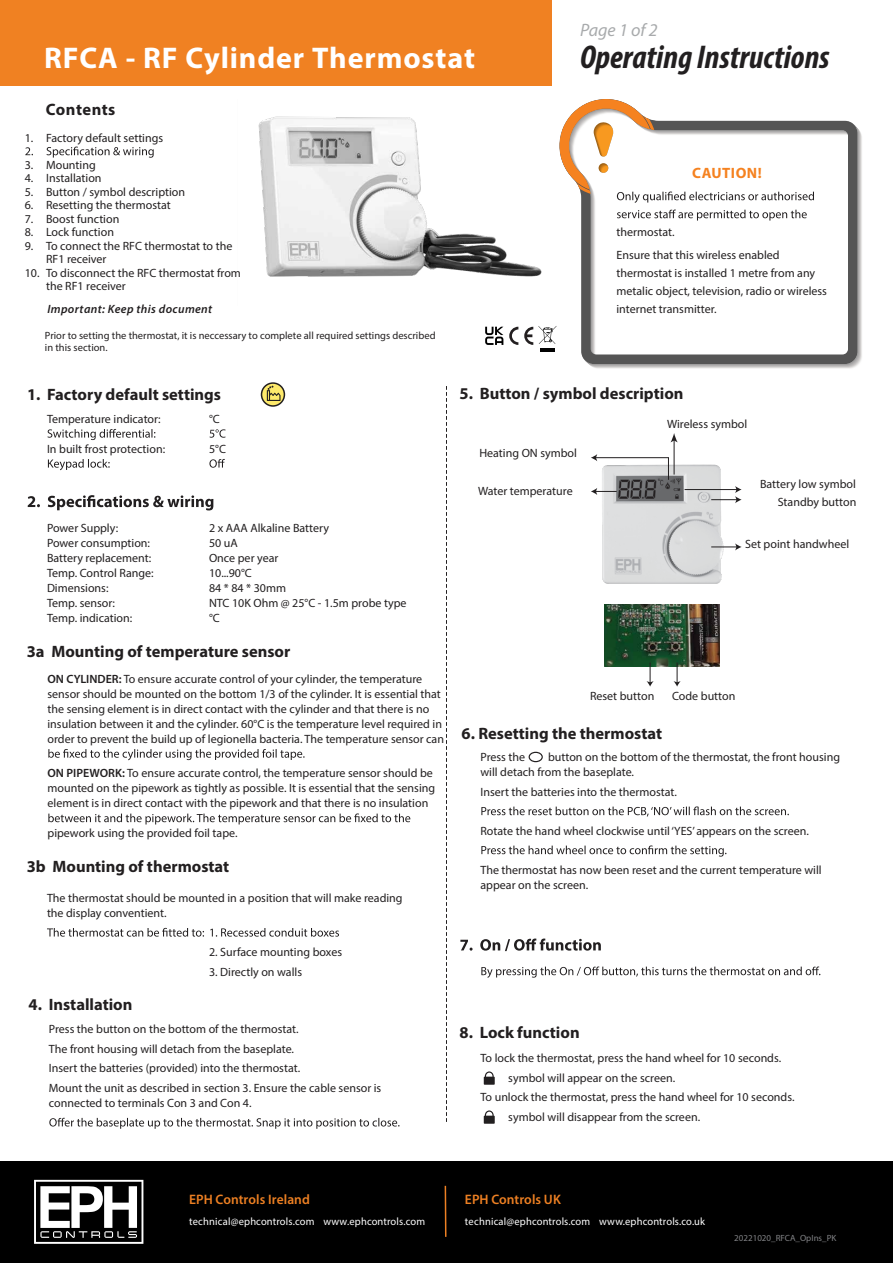
<style>
.page{position:relative;width:893px;height:1263px;background:#fff}
.page>*{position:absolute;margin:0;border:0;box-sizing:border-box;transform-origin:0 0}
.t1{font:italic 700 condensed 33px "Myriad Pro";color:#221f20}
.t2{font:700 30px "Myriad Pro";letter-spacing:.03em;color:#fff}
.t3{font:italic 18px "Myriad Pro";color:#a8aaac}
.t4{font:700 16.5px "Myriad Pro";color:#221f20}
.t5{font:700 16.5px "Myriad Pro";letter-spacing:.025em;color:#221f20}
.t6{font:700 15px "Myriad Pro";letter-spacing:.03em;color:#f58220}
.t7{font:600 13.8px "Myriad Pro";letter-spacing:.005em;color:#ed8023}
.t8{font:12px/15px "Myriad Pro";color:#221f20}
.t9{font:italic 600 12px "Myriad Pro";letter-spacing:.03em;color:#221f20}
.t10{font:10.65px "Myriad Pro";letter-spacing:.015em;color:#fff}
.t11{font:10.5px/12px "Myriad Pro";color:#221f20}
.t12{font:9px "Myriad Pro";color:#818285}
.s1{font-weight:600}
</style>
<div class="page">
<img style="left:605px;top:604px;width:115px;height:62px">
<img style="left:602px;top:464px;width:122px;height:120px">
<div style="left:0;top:0;width:551px;height:85px;background:#f08122"></div>
<svg style="left:581px;top:120px;width:276px;height:244px"></svg>
<svg style="left:563px;top:99px;width:251px;height:104px"></svg>
<svg style="left:617px;top:210px;width:190px;height:11px"></svg>
<svg style="left:28px;top:495px;width:185px;height:15px"></svg>
<svg style="left:48px;top:429px;width:178px;height:11px"></svg>
<svg style="left:48px;top:459px;width:177px;height:11px"></svg>
<svg style="left:446px;top:386px;width:1px;height:736px"></svg>
<svg style="left:25px;top:147px;width:129px;height:11px"></svg>
<svg style="left:261px;top:383px;width:23px;height:23px"></svg>
<div style="left:261px;top:382px;width:24px;height:25px;border:2px solid #221f20;border-radius:50%"></div>
<svg style="left:267px;top:386px;width:13px;height:15px"></svg>
<svg style="left:47px;top:928px;width:292px;height:9px"></svg>
<svg style="left:49px;top:1118px;width:350px;height:11px"></svg>
<svg style="left:481px;top:806px;width:308px;height:10px"></svg>
<svg style="left:481px;top:845px;width:245px;height:12px"></svg>
<div style="left:529px;top:752px;width:14px;height:10px;border:1px solid #221f20;border-radius:50%"></div>
<svg style="left:591px;top:454px;width:78px;height:27px"></svg>
<svg style="left:591px;top:488px;width:26px;height:7px"></svg>
<hr style="left:674px;top:440px;width:1px;height:35px;background:#221f20">
<svg style="left:670px;top:433px;width:8px;height:9px"></svg>
<svg style="left:646px;top:662px;width:8px;height:24px"></svg>
<svg style="left:673px;top:662px;width:8px;height:24px"></svg>
<hr style="left:685px;top:489px;width:52px;height:1px;background:#221f20">
<svg style="left:711px;top:486px;width:31px;height:17px"></svg>
<svg style="left:711px;top:543px;width:31px;height:7px"></svg>
<svg style="left:48px;top:749px;width:257px;height:11px"></svg>
<svg style="left:48px;top:813px;width:362px;height:11px"></svg>
<svg style="left:460px;top:938px;width:141px;height:13px"></svg>
<svg style="left:481px;top:966px;width:339px;height:12px"></svg>
<svg style="left:484px;top:1071px;width:11px;height:14px"></svg>
<svg style="left:484px;top:1110px;width:11px;height:14px"></svg>
<img style="left:258px;top:116px;width:305px;height:161px">
<svg style="left:509px;top:327px;width:9px;height:18px"></svg>
<svg style="left:524px;top:326px;width:32px;height:19px"></svg>
<hr style="left:540px;top:348px;width:15px;height:3px;background:#010101">
<svg style="left:485px;top:327px;width:18px;height:18px"></svg>
<div style="left:0;top:1160px;width:893px;height:103px;background:#000"></div>
<svg style="left:34px;top:1180px;width:109px;height:64px"></svg>
<hr style="left:445px;top:1186px;width:1px;height:51px;background:#ed8023">
<h2 class="t2" style="left:44px;top:39px;width:432px">RFCA - RF Cylinder Thermostat</h2>
<h3 class="t5" style="left:46px;top:98px;width:71px">Contents</h3>
<p class="t8" style="left:25px;top:130px;width:140px">1. Factory default settings</p>
<p class="t8" style="left:25px;top:157px;width:72px">3. Mounting</p>
<p class="t8" style="left:25px;top:170px;width:78px">4. Installation</p>
<p class="t8" style="left:25px;top:184px;width:162px">5. Button / symbol description</p>
<p class="t8" style="left:25px;top:197px;width:148px">6. Resetting the thermostat</p>
<p class="t8" style="left:25px;top:211px;width:96px">7. Boost function</p>
<p class="t8" style="left:25px;top:224px;width:91px">8. Lock function</p>
<p class="t8" style="left:46px;top:239px;width:188px;line-height:13.5px;text-indent:-21px">9. To connect the RFC thermostat to the<br>RF1 receiver</p>
<p class="t8" style="left:46px;top:266px;width:196px;line-height:13.5px;text-indent:-21px">10. To disconnect the RFC thermostat from the RF1 receiver</p>
<p class="t9" style="left:47px;top:301px;width:166px">Important: Keep this document</p>
<p class="t11" style="left:45px;top:329px;width:392px">Prior to setting the thermostat, it is neccessary to complete all required settings described in this section.</p>
<h3 class="t3" style="left:580px;top:19px;width:79px">Page 1 of 2</h3>
<h1 class="t1" style="left:580px;top:36px;width:251px">Operating Instructions</h1>
<p class="t6" style="left:692px;top:163px;width:71px">CAUTION!</p>
<p class="t8" style="left:616px;top:221px;width:165px;line-height:22.5px">thermostat.<br>Ensure that this wireless enabled</p>
<p class="t8" style="left:616px;top:263px;width:212px;line-height:18px">thermostat is installed 1 metre from any metalic object, television, radio or wireless internet transmitter.</p>
<h3 class="t4" style="left:27px;top:384px;width:196px">1. Factory default settings</h3>
<p class="t8" style="left:47px;top:411px;width:115px">Temperature indicator:</p>
<p class="t8" style="left:209px;top:411px;width:12px">°C</p>
<p class="t8" style="left:47px;top:441px;width:120px">In built frost protection:</p>
<p class="t8" style="left:209px;top:441px;width:18px">5°C</p>
<p class="t8" style="left:47px;top:520px;width:73px">Power Supply:</p>
<p class="t8" style="left:209px;top:520px;width:121px">2 x AAA Alkaline Battery</p>
<p class="t8" style="left:47px;top:535px;width:105px">Power consumption:</p>
<p class="t8" style="left:209px;top:535px;width:30px">50 uA</p>
<p class="t8" style="left:47px;top:550px;width:106px">Battery replacement:</p>
<p class="t8" style="left:209px;top:550px;width:71px">Once per year</p>
<p class="t8" style="left:47px;top:565px;width:108px">Temp. Control Range:</p>
<p class="t8" style="left:209px;top:565px;width:44px">10...90°C</p>
<p class="t8" style="left:47px;top:580px;width:63px">Dimensions:</p>
<p class="t8" style="left:209px;top:580px;width:79px">84 * 84 * 30mm</p>
<p class="t8" style="left:47px;top:595px;width:69px">Temp. sensor:</p>
<p class="t8" style="left:209px;top:595px;width:199px">NTC 10K Ohm @ 25°C - 1.5m probe type</p>
<p class="t8" style="left:47px;top:610px;width:87px">Temp. indication:</p>
<p class="t8" style="left:209px;top:610px;width:12px">°C</p>
<h3 class="t4" style="left:27px;top:641px;width:265px">3a Mounting of temperature sensor</h3>
<p class="t8" style="left:48px;top:671px;width:398px"><span class="s1">ON CYLINDER:</span> To ensure accurate control of your cylinder, the temperature sensor should be mounted on the bottom 1/3 of the cylinder. It is essential that the sensing element is in direct contact with the cylinder and that there is no insulation between it and the cylinder. 60°C is the temperature level required in order to prevent the build up of legionella bacteria. The temperature sensor can</p>
<p class="t8" style="left:48px;top:765px;width:389px"><span class="s1">ON PIPEWORK:</span> To ensure accurate control, the temperature sensor should be mounted on the pipework as tightly as possible. It is essential that the sensing element is in direct contact with the pipework and that there is no insulation</p>
<p class="t8" style="left:48px;top:825px;width:192px">pipework using the provided foil tape.</p>
<h3 class="t4" style="left:27px;top:856px;width:204px">3b Mounting of thermostat</h3>
<p class="t8" style="left:47px;top:890px;width:357px">The thermostat should be mounted in a position that will make reading the display conventient.</p>
<p class="t8" style="left:209px;top:944px;width:135px">2. Surface mounting boxes</p>
<p class="t8" style="left:209px;top:964px;width:95px">3. Directly on walls</p>
<h3 class="t4" style="left:29px;top:993px;width:105px">4. Installation</h3>
<p class="t8" style="left:49px;top:1019px;width:334px;line-height:19.5px">Press the button on the bottom of the thermostat.<br>The front housing will detach from the baseplate.<br>Insert the batteries (provided) into the thermostat.<br>Mount the unit as described in section 3. Ensure the cable sensor is</p>
<p class="t8" style="left:49px;top:1095px;width:204px">connected to terminals Con 3 and Con 4.</p>
<h3 class="t4" style="left:460px;top:382px;width:225px">5. Button / symbol description</h3>
<p class="t8" style="left:479px;top:446px;width:99px">Heating ON symbol</p>
<p class="t8" style="left:478px;top:483px;width:96px">Water temperature</p>
<p class="t8" style="left:667px;top:416px;width:82px">Wireless symbol</p>
<p class="t8" style="left:760px;top:477px;width:97px">Battery low symbol</p>
<p class="t8" style="left:778px;top:495px;width:80px">Standby button</p>
<p class="t8" style="left:745px;top:536px;width:106px">Set point handwheel</p>
<p class="t8" style="left:590px;top:688px;width:66px">Reset button</p>
<p class="t8" style="left:672px;top:688px;width:65px">Code button</p>
<h3 class="t4" style="left:462px;top:723px;width:202px">6. Resetting the thermostat</h3>
<p class="t8" style="left:480px;top:749px;width:361px;text-indent:68px">button on the bottom of the thermostat, the front housing will detach from the baseplate.</p>
<p class="t8" style="left:480px;top:784px;width:198px">Insert the batteries into the thermostat.</p>
<p class="t8" style="left:480px;top:823px;width:330px">Rotate the hand wheel clockwise until ‘YES’ appears on the screen.</p>
<p class="t8" style="left:480px;top:862px;width:343px">The thermostat has now been reset and the current temperature will appear on the screen.</p>
<p class="t8" style="left:480px;top:749px;width:46px">Press the</p>
<h3 class="t4" style="left:460px;top:1022px;width:122px">8. Lock function</h3>
<p class="t8" style="left:480px;top:1051px;width:302px">To lock the thermostat, press the hand wheel for 10 seconds.</p>
<p class="t8" style="left:508px;top:1070px;width:168px">symbol will appear on the screen.</p>
<p class="t8" style="left:480px;top:1090px;width:315px">To unlock the thermostat, press the hand wheel for 10 seconds.</p>
<p class="t8" style="left:508px;top:1109px;width:193px">symbol will disappear from the screen.</p>
<p class="t7" style="left:189px;top:1190px;width:122px">EPH Controls Ireland</p>
<p class="t10" style="left:189px;top:1215px;width:237px">technical@ephcontrols.com www.ephcontrols.com</p>
<p class="t7" style="left:465px;top:1190px;width:97px">EPH Controls UK</p>
<p class="t10" style="left:465px;top:1215px;width:242px">technical@ephcontrols.com www.ephcontrols.co.uk</p>
<p class="t12" style="left:734px;top:1232px;width:104px">20221020_RFCA_OpIns_PK</p>
</div>
